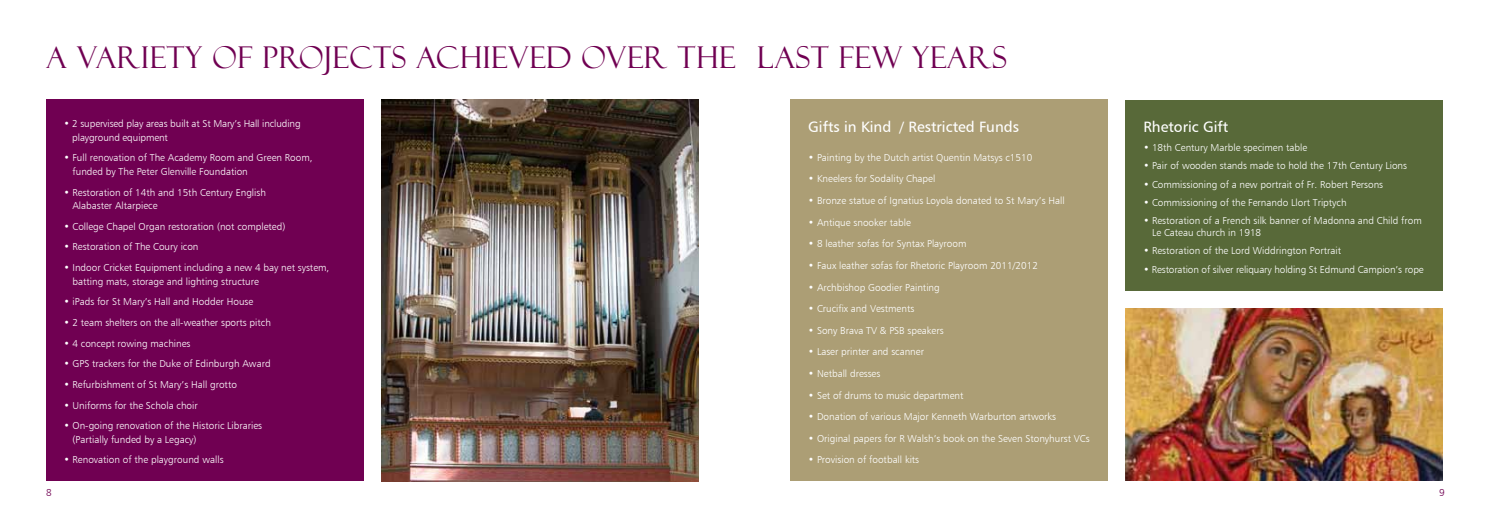
<style>
.page{position:relative;width:1489px;height:527px;background:#fff}
.page>*{position:absolute;margin:0;border:0;box-sizing:border-box;transform-origin:0 0}
.t1{font:30px "Felix Titling";letter-spacing:.02em;color:#700052}
.t2{font:15px "Humanist 777 BT Roman B";color:#fff}
.t3{font:10px/13.5px "Humanist 777 BT Light B";color:#fff}
.t4{font:10px "Humanist 777 BT Light B";color:#700052}
</style>
<div class="page">
<div style="left:46px;top:100px;width:317px;height:380px;background:#700052"></div>
<img style="left:381px;top:100px;width:317px;height:380px">
<div style="left:790px;top:100px;width:317px;height:380px;background:#ac9e75"></div>
<div style="left:1125px;top:100px;width:317px;height:190px;background:#586939"></div>
<img style="left:1125px;top:308px;width:317px;height:172px">
<h1 class="t1" style="left:46px;top:40px;width:962px">A VARIETY OF PROJECTS ACHIEVED OVER THE LAST FEW YEARS</h1>
<p class="t4" style="left:46px;top:486px;width:7px">8</p>
<p class="t3" style="left:72px;top:117px;width:230px;text-indent:-8px">• 2 supervised play areas built at St Mary’s Hall including playground equipment</p>
<p class="t3" style="left:72px;top:151px;width:242px;text-indent:-9px">• Full renovation of The Academy Room and Green Room, funded by The Peter Glenville Foundation</p>
<p class="t3" style="left:72px;top:185px;width:195px;text-indent:-9px">• Restoration of 14th and 15th Century English<br>Alabaster Altarpiece</p>
<p class="t3" style="left:64px;top:219px;width:223px">• College Chapel Organ restoration (not completed)</p>
<p class="t3" style="left:64px;top:240px;width:136px">• Restoration of The Coury icon</p>
<p class="t3" style="left:72px;top:260px;width:258px;text-indent:-9px">• Indoor Cricket Equipment including a new 4 bay net system, batting mats, storage and lighting structure</p>
<p class="t3" style="left:64px;top:294px;width:191px">• iPads for St Mary’s Hall and Hodder House</p>
<p class="t3" style="left:64px;top:315px;width:209px">• 2 team shelters on the all-weather sports pitch</p>
<p class="t3" style="left:64px;top:336px;width:128px">• 4 concept rowing machines</p>
<p class="t3" style="left:64px;top:356px;width:208px">• GPS trackers for the Duke of Edinburgh Award</p>
<p class="t3" style="left:64px;top:377px;width:175px">• Refurbishment of St Mary’s Hall grotto</p>
<p class="t3" style="left:64px;top:398px;width:135px">• Uniforms for the Schola choir</p>
<p class="t3" style="left:72px;top:418px;width:191px;text-indent:-9px">• On-going renovation of the H istoric Libraries (Partially funded by a Legacy)</p>
<p class="t3" style="left:64px;top:452px;width:161px">• Renovation of the playground walls</p>
<h2 class="t2" style="left:808px;top:117px;width:212px">Gifts in Kind / Restricted Funds</h2>
<p class="t3" style="left:808px;top:150px;width:225px">• Painting by the Dutch artist Quentin Matsys c1510</p>
<p class="t3" style="left:808px;top:172px;width:128px">• Kneelers for Sodality Chapel</p>
<p class="t3" style="left:808px;top:193px;width:258px">• Bronze statue of Ignatius Loyola donated to St Mary’s Hall</p>
<p class="t3" style="left:808px;top:215px;width:104px">• Antique snooker table</p>
<p class="t3" style="left:808px;top:237px;width:160px">• 8 leather sofas for Syntax Playroom</p>
<p class="t3" style="left:808px;top:258px;width:231px">• Faux leather sofas for Rhetoric Playroom 2011/2012</p>
<p class="t3" style="left:808px;top:280px;width:133px">• Archbishop Goodier Painting</p>
<p class="t3" style="left:808px;top:301px;width:107px">• Crucifix and Vestments</p>
<p class="t3" style="left:808px;top:323px;width:137px">• Sony Brava TV &amp; PSB speakers</p>
<p class="t3" style="left:808px;top:344px;width:117px">• Laser printer and scanner</p>
<p class="t3" style="left:808px;top:366px;width:74px">• N etball dresses</p>
<p class="t3" style="left:808px;top:388px;width:157px">• Set of drums to music department</p>
<p class="t3" style="left:808px;top:409px;width:249px">• Donation of various Major Kenneth Warburton artworks</p>
<p class="t3" style="left:808px;top:431px;width:283px">• Original papers for R Walsh’s book on the Seven Stonyhurst VCs</p>
<p class="t3" style="left:808px;top:452px;width:112px">• Provision of football kits</p>
<h2 class="t2" style="left:1143px;top:117px;width:87px">Rhetoric Gift</h2>
<p class="t3" style="left:1143px;top:140px;width:165px">• 18th Century Marble specimen table</p>
<p class="t3" style="left:1143px;top:158px;width:265px">• Pair of wooden stands made to hold the 17th Century Lions</p>
<p class="t3" style="left:1143px;top:177px;width:241px">• Commissioning of a new portrait of Fr. Robert Persons</p>
<p class="t3" style="left:1143px;top:195px;width:205px">• Commissioning of the Fernando Llort Triptych</p>
<p class="t3" style="left:1151px;top:215px;width:271px;line-height:11.4px;text-indent:-9px">• Restoration of a French silk banner of Madonna and Child from<br>Le Cateau church in 1918</p>
<p class="t3" style="left:1143px;top:243px;width:199px">• Restoration of the Lord Widdrington Portrait</p>
<p class="t3" style="left:1143px;top:262px;width:282px">• Restoration of silver reliquary holding St Edmund Campion’s rope</p>
<p class="t4" style="left:1438px;top:486px;width:7px">9</p>
</div>
